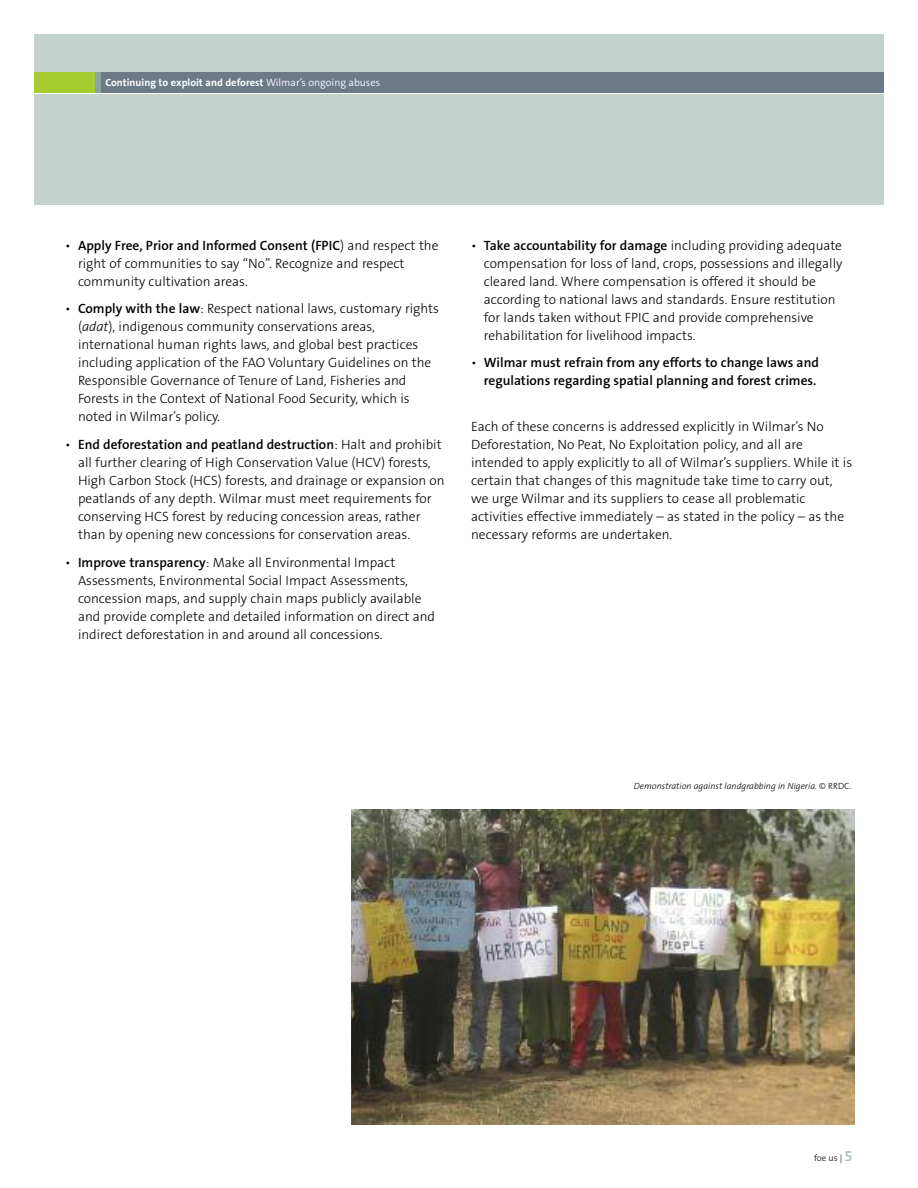
<style>
.page{position:relative;width:918px;height:1188px;background:#fff}
.page>*{position:absolute;margin:0;border:0;box-sizing:border-box;transform-origin:0 0}
.t1{font:300 13.5px/18px "The Sans B3";color:#000}
.t2{font:600 13.5px/18px "The Sans B6";color:#000;text-align:right}
.t3{font:700 10.5px "The Sans B7";color:#fff}
.t4{font:italic 300 9px "The Sans B3";color:#000}
.t5{font:300 9px "The Sans B3";color:#000}
.s1{font-family:"The Sans B4";font-weight:300}
.s2{font-family:"The Sans B3";font-weight:300}
.s3{font-family:"The Sans B6";font-weight:600}
.s4{font-style:italic}
.s5{font-style:normal}
.s6{font-family:"The Sans B6";font-weight:600;font-size:15px;color:#a6bcb6}
</style>
<div class="page">
<div style="left:34px;top:34px;width:850px;height:170px;background:#c4d2ce"></div>
<div style="left:34px;top:72px;width:850px;height:22px;background:#6c7987"></div>
<div style="left:34px;top:72px;width:66px;height:22px;background:#a7cb30"></div>
<div style="left:95px;top:72px;width:6px;height:22px;background:#88a59e"></div>
<hr style="left:34px;top:93px;width:850px;height:1px;background:#fff">
<img style="left:351px;top:810px;width:503px;height:314px">
<p class="t3" style="left:105px;top:77px;width:276px">Continuing to exploit and deforest <span class="s1">Wilmar’s ongoing abuses</span></p>
<p class="t2" style="left:65px;top:236px;width:375px"><span class="s2">•</span> Apply Free, Prior and Informed Consent (FPIC<span class="s2">) and respect the</span></p>
<p class="t1" style="left:78px;top:255px;width:328px">right of communities to say “No”. Recognize and respect community cultivation areas.</p>
<p class="t1" style="left:78px;top:300px;width:362px;text-indent:-13px">• <span class="s3">Comply with the law</span>: Respect national laws, customary rights (<span class="s4">adat</span>), indigenous community conservations areas, international human rights laws, and global best practices including application of the FAO Voluntary Guidelines on the Responsible Governance of Tenure of Land, Fisheries and Forests in the Context of National Food Security, which is noted in Wilmar’s policy.</p>
<p class="t2" style="left:65px;top:436px;width:378px"><span class="s2">•</span> End deforestation and peatland destruction<span class="s2">: Halt and prohibit</span></p>
<p class="t1" style="left:78px;top:454px;width:368px">all further clearing of High Conservation Value (HCV) forests, High Carbon Stock (HCS) forests, and drainage or expansion on peatlands of any depth. Wilmar must meet requirements for conserving HCS forest by reducing concession areas, rather than by opening new concessions for conservation areas.</p>
<p class="t1" style="left:78px;top:554px;width:359px;text-indent:-13px">• <span class="s3">Improve transparency</span>: Make all Environmental Impact Assessments, Environmental Social Impact Assessments, concession maps, and supply chain maps publicly available and provide complete and detailed information on direct and indirect deforestation in and around all concessions.</p>
<p class="t1" style="left:484px;top:237px;width:360px;text-indent:-13px">• <span class="s3">Take accountability for damage</span> including providing adequate compensation for loss of land, crops, possessions and illegally cleared land. Where compensation is offered it should be according to national laws and standards. Ensure restitution for lands taken without FPIC and provide comprehensive rehabilitation for livelihood impacts.</p>
<p class="t2" style="left:471px;top:354px;width:349px"><span class="s2">•</span> Wilmar must refrain from any efforts to change laws and regulations regarding spatial planning and forest crimes.</p>
<p class="t1" style="left:471px;top:418px;width:383px">Each of these concerns is addressed explicitly in Wilmar’s No Deforestation, No Peat, No Exploitation policy, and all are intended to apply explicitly to all of Wilmar’s suppliers. While it is certain that changes of this magnitude take time to carry out, we urge Wilmar and its suppliers to cease all problematic activities effective immediately – as stated in the policy – as the necessary reforms are undertaken.</p>
<p class="t4" style="left:634px;top:782px;width:219px">Demonstration against landgrabbing in Nigeria. <span class="s5">© RRDC.</span></p>
<p class="t5" style="left:814px;top:1153px;width:40px">foe us | <span class="s6">5</span></p>
</div>
